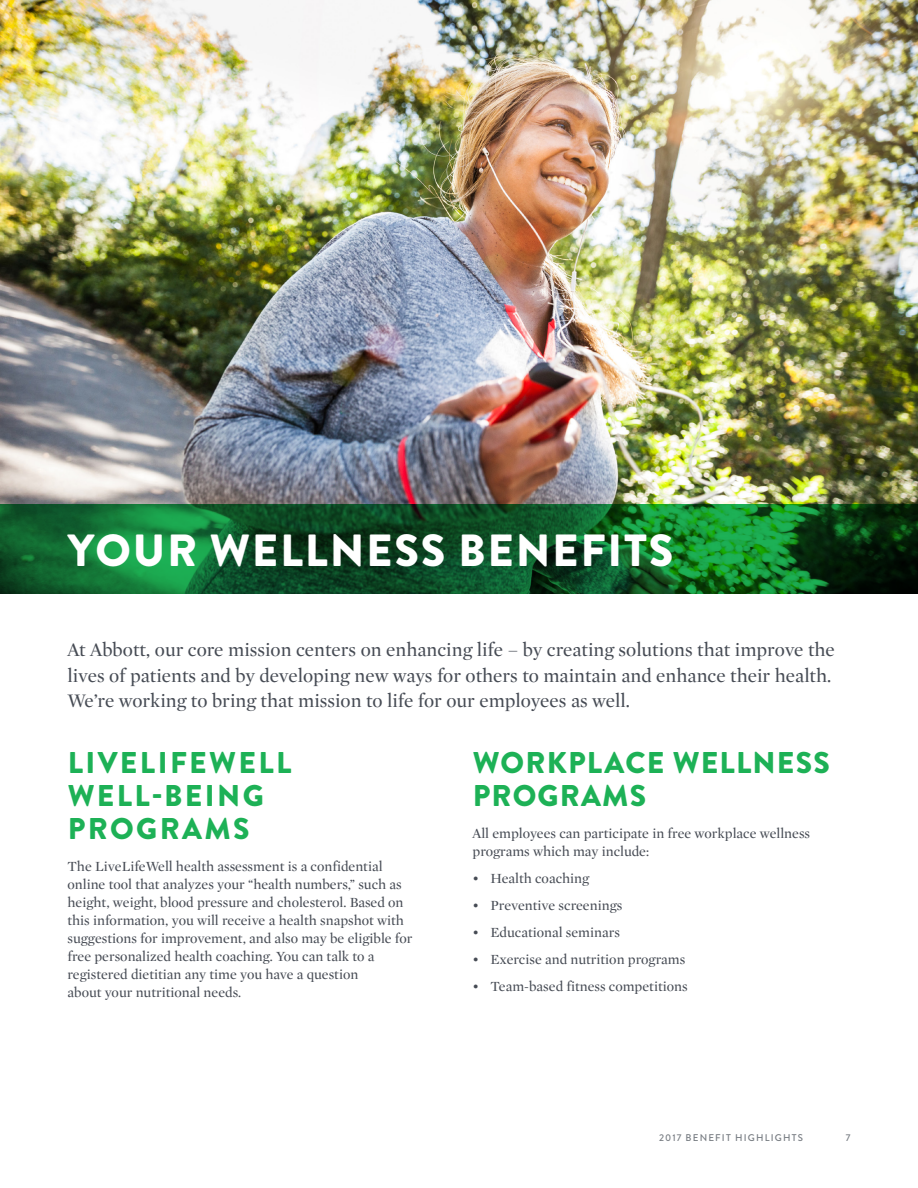
<style>
.page{position:relative;width:918px;height:1188px;background:#fff}
.page>*{position:absolute;margin:0;border:0;box-sizing:border-box;transform-origin:0 0}
.Large_Headline{font:900 45px "Brandon Grotesque";letter-spacing:.04em;color:#fff}
.Section_Head{font:900 30px/33px "Brandon Grotesque";letter-spacing:.075em;color:#1db156}
.Section_Head-2{font:900 30px/33px "Brandon Grotesque";letter-spacing:.04em;color:#1db156}
.Body_Large{font:19.5px/25.5px "Mercury Display";color:#464b54}
.Body{font:14.25px/18px "Mercury Display";color:#464b54}
.Body_Bullet{font:14.25px/18px "Mercury Display";color:#464b54}
.t1{font:500 9.75px "Brandon Grotesque";letter-spacing:.12em;color:#787d83}
</style>
<div class="page">
<img style="left:0;top:0;width:918px;height:504px">
<svg style="left:0;top:504px;width:918px;height:90px;background:#0f5d29"></svg>
<p class="Large_Headline" style="left:68px;top:519px;width:607px">YOUR WELLNESS BENEFITS</p>
<p class="Body_Large" style="left:68px;top:636px;width:769px">At Abbott, our core mission centers on enhancing life – by creating solutions that improve the lives of patients and by developing new ways for others to maintain and enhance their health.<br>We’re working to bring that mission to life for our employees as well.</p>
<p class="Section_Head" style="left:68px;top:747px;width:225px">LIVELIFEWELL<br>WELL-BEING<br>PROGRAMS</p>
<p class="Body" style="left:68px;top:856px;width:347px">The LiveLifeWell health assessment is a confidential online tool that analyzes your “health numbers,” such as height, weight, blood pressure and cholesterol. Based on this information, you will receive a health snapshot with suggestions for improvement, and also may be eligible for free personalized health coaching. You can talk to a registered dietitian any time you have a question<br>about your nutritional needs.</p>
<p class="Section_Head-2" style="left:473px;top:747px;width:359px">WORKPLACE WELLNESS<br>PROGRAMS</p>
<p class="Body_Bullet" style="left:472px;top:823px;width:339px">All employees can participate in free workplace wellness programs which may include:</p>
<p class="Body_Bullet" style="left:472px;top:868px;width:118px">• Health coaching</p>
<p class="Body_Bullet" style="left:472px;top:895px;width:151px">• Preventive screenings</p>
<p class="Body_Bullet" style="left:472px;top:922px;width:149px">• Educational seminars</p>
<p class="Body_Bullet" style="left:472px;top:949px;width:214px">• Exercise and nutrition programs</p>
<p class="Body" style="left:472px;top:976px;width:217px">• Team-based fitness competitions</p>
<p class="t1" style="left:659px;top:1131px;width:145px">2017 BENEFIT HIGHLIGHTS</p>
<p class="t1" style="left:846px;top:1131px;width:6px">7</p>
</div>
